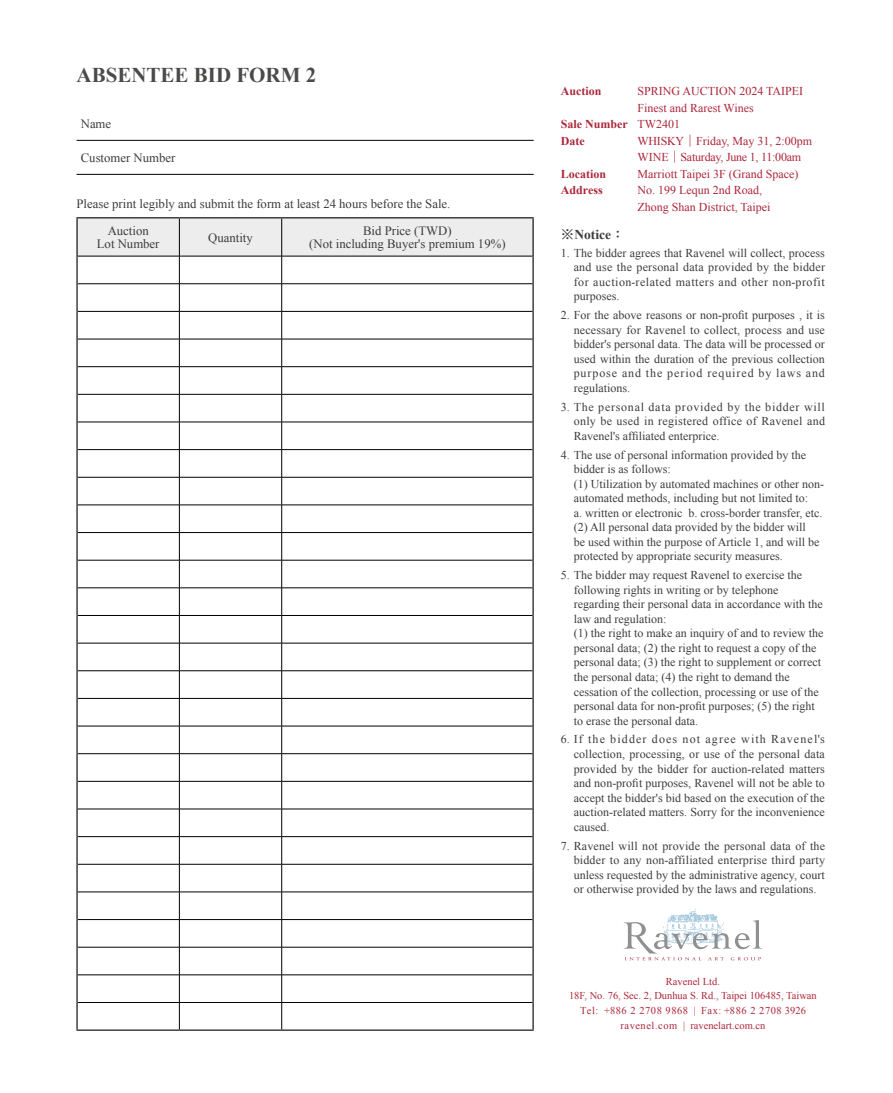
<style>
.page{position:relative;width:893px;height:1093px;background:#fff}
.page>*{position:absolute;margin:0;border:0;box-sizing:border-box;transform-origin:0 0}
.t1{font:700 21px "Times New Roman";color:#4a4a49}
.t2{font:700 13.5px "Times New Roman";color:#3c3c3b}
.t3{font:12.75px/13.5px "Times New Roman";color:#3c3c3b;text-align:center}
.t4{font:12px/14.5px "Times New Roman";color:#3c3c3b;text-align:justify}
.t5{font:12px/16.5px "Times New Roman";color:#ab263a}
.t6{font:12px/16.5px "Times New Roman";letter-spacing:-.02em;color:#ab263a}
.t7{font:700 12px "Times New Roman";color:#ab263a}
.t8{font:10.5px/14.7px "Times New Roman";color:#ab263a;text-align:center}
.s1{font-weight:400}
.s2{font-family:"DF Ming Std W5"}
.s3{font-family:"DF Ming Std W7";font-weight:400}
</style>
<div class="page">
<img style="left:668px;top:908px;width:50px;height:12px">
<svg style="left:624px;top:920px;width:138px;height:40px"></svg>
<hr style="left:77px;top:140px;width:457px;height:1px;background:#000">
<hr style="left:77px;top:174px;width:457px;height:1px;background:#000">
<hr style="left:76px;top:217px;width:103px;height:1px;background:#000">
<hr style="left:76px;top:218px;width:2px;height:38px;background:#000">
<hr style="left:179px;top:217px;width:103px;height:1px;background:#000">
<hr style="left:282px;top:217px;width:252px;height:1px;background:#000">
<hr style="left:532px;top:218px;width:2px;height:38px;background:#000">
<hr style="left:76px;top:256px;width:2px;height:28px;background:#000">
<hr style="left:532px;top:256px;width:2px;height:28px;background:#000">
<hr style="left:76px;top:284px;width:2px;height:27px;background:#000">
<hr style="left:532px;top:284px;width:2px;height:27px;background:#000">
<hr style="left:76px;top:311px;width:2px;height:28px;background:#000">
<hr style="left:532px;top:311px;width:2px;height:28px;background:#000">
<hr style="left:76px;top:339px;width:2px;height:28px;background:#000">
<hr style="left:532px;top:339px;width:2px;height:28px;background:#000">
<hr style="left:76px;top:367px;width:2px;height:27px;background:#000">
<hr style="left:532px;top:367px;width:2px;height:27px;background:#000">
<hr style="left:76px;top:394px;width:2px;height:28px;background:#000">
<hr style="left:532px;top:394px;width:2px;height:28px;background:#000">
<hr style="left:76px;top:422px;width:2px;height:28px;background:#000">
<hr style="left:532px;top:422px;width:2px;height:28px;background:#000">
<hr style="left:76px;top:450px;width:2px;height:27px;background:#000">
<hr style="left:532px;top:450px;width:2px;height:27px;background:#000">
<hr style="left:76px;top:477px;width:2px;height:28px;background:#000">
<hr style="left:532px;top:477px;width:2px;height:28px;background:#000">
<hr style="left:76px;top:505px;width:2px;height:27px;background:#000">
<hr style="left:532px;top:505px;width:2px;height:27px;background:#000">
<hr style="left:76px;top:532px;width:2px;height:28px;background:#000">
<hr style="left:532px;top:532px;width:2px;height:28px;background:#000">
<hr style="left:76px;top:560px;width:2px;height:28px;background:#000">
<hr style="left:532px;top:560px;width:2px;height:28px;background:#000">
<hr style="left:76px;top:588px;width:2px;height:27px;background:#000">
<hr style="left:532px;top:588px;width:2px;height:27px;background:#000">
<hr style="left:76px;top:615px;width:2px;height:28px;background:#000">
<hr style="left:532px;top:615px;width:2px;height:28px;background:#000">
<hr style="left:76px;top:643px;width:2px;height:28px;background:#000">
<hr style="left:532px;top:643px;width:2px;height:28px;background:#000">
<hr style="left:76px;top:671px;width:2px;height:27px;background:#000">
<hr style="left:532px;top:671px;width:2px;height:27px;background:#000">
<hr style="left:76px;top:698px;width:2px;height:28px;background:#000">
<hr style="left:532px;top:698px;width:2px;height:28px;background:#000">
<hr style="left:76px;top:726px;width:2px;height:28px;background:#000">
<hr style="left:532px;top:726px;width:2px;height:28px;background:#000">
<hr style="left:76px;top:754px;width:2px;height:27px;background:#000">
<hr style="left:532px;top:754px;width:2px;height:27px;background:#000">
<hr style="left:76px;top:781px;width:2px;height:28px;background:#000">
<hr style="left:532px;top:781px;width:2px;height:28px;background:#000">
<hr style="left:76px;top:809px;width:2px;height:27px;background:#000">
<hr style="left:532px;top:809px;width:2px;height:27px;background:#000">
<hr style="left:76px;top:836px;width:2px;height:28px;background:#000">
<hr style="left:532px;top:836px;width:2px;height:28px;background:#000">
<hr style="left:76px;top:864px;width:2px;height:28px;background:#000">
<hr style="left:532px;top:864px;width:2px;height:28px;background:#000">
<hr style="left:76px;top:892px;width:2px;height:27px;background:#000">
<hr style="left:532px;top:892px;width:2px;height:27px;background:#000">
<hr style="left:76px;top:919px;width:2px;height:28px;background:#000">
<hr style="left:532px;top:919px;width:2px;height:28px;background:#000">
<hr style="left:76px;top:947px;width:2px;height:28px;background:#000">
<hr style="left:532px;top:947px;width:2px;height:28px;background:#000">
<svg style="left:77px;top:218px;width:456px;height:811px"></svg>
<hr style="left:76px;top:975px;width:2px;height:27px;background:#000">
<hr style="left:532px;top:975px;width:2px;height:27px;background:#000">
<hr style="left:76px;top:1002px;width:2px;height:27px;background:#000">
<hr style="left:532px;top:1002px;width:2px;height:27px;background:#000">
<hr style="left:76px;top:1029px;width:103px;height:1px;background:#000">
<hr style="left:179px;top:1029px;width:103px;height:1px;background:#000">
<hr style="left:282px;top:1029px;width:252px;height:1px;background:#000">
<h1 class="t1" style="left:77px;top:61px;width:241px">ABSENTEE BID FORM 2</h1>
<p class="t3" style="left:81px;top:117px;width:32px">Name</p>
<p class="t3" style="left:81px;top:151px;width:96px">Customer Number</p>
<p class="t3" style="left:76px;top:197px;width:375px">Please print legibly and submit the form at least 24 hours before the Sale.</p>
<p class="t3" style="left:97px;top:224px;width:64px">Auction<br>Lot Number</p>
<p class="t3" style="left:208px;top:230px;width:46px">Quantity</p>
<p class="t3" style="left:309px;top:224px;width:198px">Bid Price (TWD)<br>(Not including Buyer's premium 19%)</p>
<p class="t7" style="left:561px;top:83px;width:42px">Auction</p>
<p class="t5" style="left:637px;top:83px;width:167px">SPRING AUCTION 2024 TAIPEI</p>
<p class="t5" style="left:637px;top:99px;width:118px">Finest and Rarest Wines</p>
<p class="t7" style="left:561px;top:116px;width:121px">Sale Number <span class="s1">TW2401</span></p>
<p class="t7" style="left:561px;top:132px;width:25px">Date</p>
<p class="t6" style="left:637px;top:132px;width:176px">WHISKY<span class="s2">｜</span>Friday, May 31, 2:00pm<br>WINE<span class="s2">｜</span>Saturday, June 1, 11:00am</p>
<p class="t7" style="left:561px;top:165px;width:47px">Location</p>
<p class="t5" style="left:637px;top:165px;width:162px">Marriott Taipei 3F (Grand Space)</p>
<p class="t7" style="left:561px;top:182px;width:43px">Address</p>
<p class="t5" style="left:637px;top:182px;width:134px">No. 199 Lequn 2nd Road,<br>Zhong Shan District, Taipei</p>
<p class="t2" style="left:561px;top:225px;width:65px"><span class="s3">※</span>Notice<span class="s3">：</span></p>
<p class="t4" style="left:574px;top:245px;width:253px;text-indent:-13px">1. The bidder agrees that Ravenel will collect, process and use the personal data provided by the bidder for auction-related matters and other non-profit purposes.</p>
<p class="t4" style="left:574px;top:308px;width:253px;text-indent:-13px">2. For the above reasons or non-profit purposes , it is necessary for Ravenel to collect, process and use bidder's personal data. The data will be processed or used within the duration of the previous collection purpose and the period required by laws and regulations.</p>
<p class="t4" style="left:574px;top:399px;width:253px;text-indent:-13px">3. The personal data provided by the bidder will only be used in registered office of Ravenel and Ravenel's affiliated enterprice.</p>
<p class="t4" style="left:574px;top:447px;width:252px;text-align:left;text-indent:-13px">4. The use of personal information provided by the bidder is as follows:<br>(1) Utilization by automated machines or other non&shy;automated methods, including but not limited to:<br>a. written or electronic b. cross-border transfer, etc. (2) All personal data provided by the bidder will<br>be used within the purpose of Article 1, and will be protected by appropriate security measures.</p>
<p class="t4" style="left:574px;top:568px;width:251px;text-align:left;text-indent:-13px">5. The bidder may request Ravenel to exercise the following rights in writing or by telephone regarding their personal data in accordance with the law and regulation:<br>(1) the right to make an inquiry of and to review the personal data; (2) the right to request a copy of the personal data; (3) the right to supplement or correct the personal data; (4) the right to demand the cessation of the collection, processing or use of the personal data for non-profit purposes; (5) the right to erase the personal data.</p>
<p class="t4" style="left:574px;top:732px;width:253px;text-indent:-13px">6. If the bidder does not agree with Ravenel's collection, processing, or use of the personal data provided by the bidder for auction-related matters and non-profit purposes, Ravenel will not be able to accept the bidder's bid based on the execution of the auction-related matters. Sorry for the inconvenience caused.</p>
<p class="t4" style="left:574px;top:838px;width:253px;text-indent:-13px">7. Ravenel will not provide the personal data of the bidder to any non-affiliated enterprise third party unless requested by the administrative agency, court or otherwise provided by the laws and regulations.</p>
<p class="t8" style="left:569px;top:973px;width:249px">Ravenel Ltd.<br>18F, No. 76, Sec. 2, Dunhua S. Rd., Taipei 106485, Taiwan Tel: +886 2 2708 9868 | Fax: +886 2 2708 3926 ravenel.com | ravenelart.com.cn</p>
</div>
